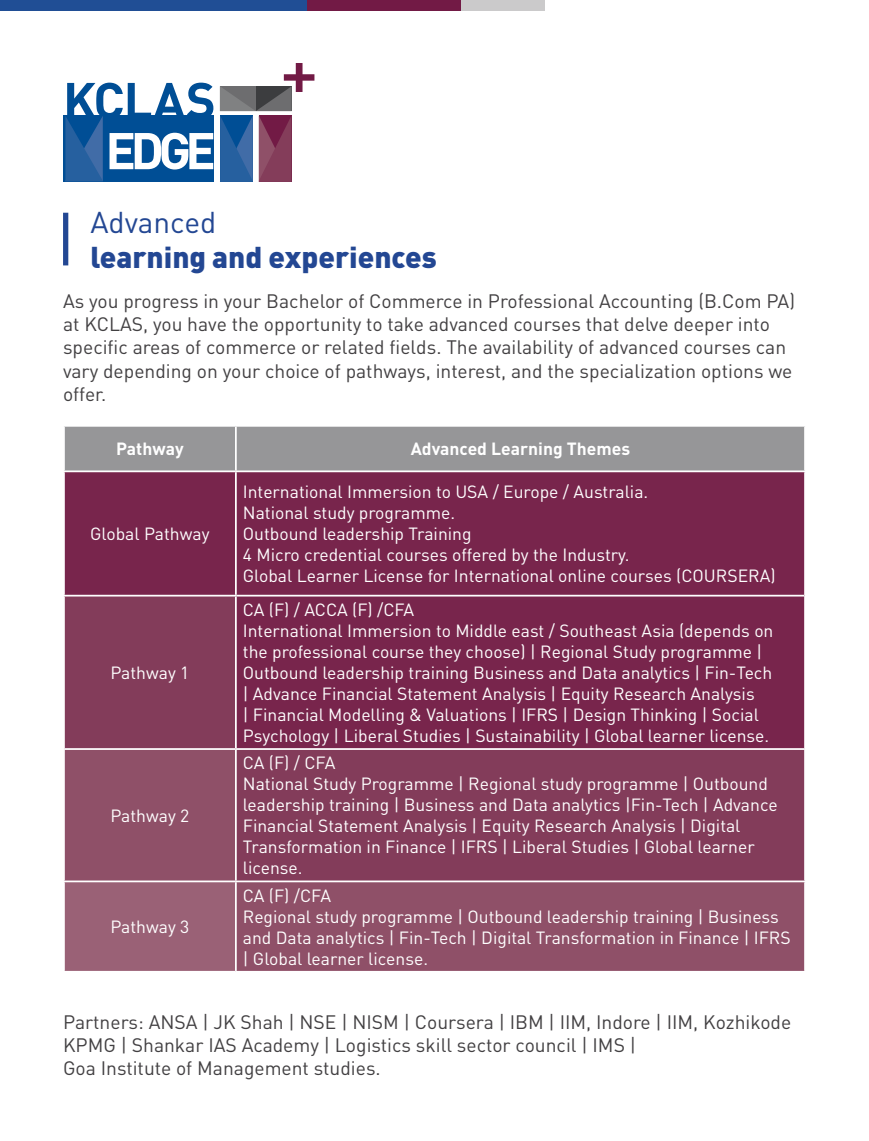
<style>
.page{position:relative;width:869px;height:1141px;background:#fff}
.page>*{position:absolute;margin:0;border:0;box-sizing:border-box;transform-origin:0 0}
.t1{font:900 29.75px "DIN Pro";color:#234793}
.t2{font:29.75px "DIN Pro";color:#234793}
.t3{font:19.25px/23.1px "DIN Pro";color:#424042}
.t4{font:17.5px/21px "DIN Pro";color:#fff}
.t5{font:700 17.5px "DIN Pro";color:#fff}
</style>
<div class="page">
<div style="left:63px;top:213px;width:5px;height:52px;background:#234793"></div>
<div style="left:63px;top:115px;width:150px;height:67px;background:#004e95"></div>
<svg style="left:65px;top:83px;width:148px;height:98px"></svg>
<svg style="left:220px;top:63px;width:94px;height:119px"></svg>
<div style="left:65px;top:427px;width:738px;height:43px;background:#969698"></div>
<div style="left:65px;top:472px;width:738px;height:123px;background:#78254c"></div>
<div style="left:65px;top:597px;width:170px;height:151px;background:#833c5a"></div>
<div style="left:236px;top:596px;width:568px;height:153px;background:#78254c"></div>
<svg style="left:65px;top:750px;width:738px;height:221px;background:#894661"></svg>
<div style="left:64px;top:881px;width:172px;height:91px;background:#9a6176"></div>
<hr style="left:235px;top:427px;width:2px;height:43px;background:#fff">
<hr style="left:63px;top:882px;width:2px;height:89px;background:#fff">
<hr style="left:63px;top:971px;width:173px;height:2px;background:#fff">
<hr style="left:235px;top:882px;width:2px;height:89px;background:#fff">
<hr style="left:63px;top:880px;width:173px;height:2px;background:#fff">
<hr style="left:235px;top:750px;width:2px;height:130px;background:#fff">
<hr style="left:236px;top:880px;width:569px;height:2px;background:#fff">
<hr style="left:237px;top:595px;width:566px;height:2px;background:#fff">
<hr style="left:235px;top:472px;width:2px;height:123px;background:#fff">
<hr style="left:235px;top:597px;width:2px;height:151px;background:#fff">
<hr style="left:803px;top:596px;width:2px;height:152px;background:#fff">
<hr style="left:63px;top:595px;width:174px;height:2px;background:#fff">
<hr style="left:236px;top:748px;width:569px;height:2px;background:#fff">
<div style="left:0;top:0;width:307px;height:10px;background:#204e95"></div>
<div style="left:307px;top:0;width:154px;height:10px;background:#721a45"></div>
<div style="left:461px;top:0;width:84px;height:10px;background:#cbcacb"></div>
<h1 class="t2" style="left:90px;top:202px;width:127px">Advanced</h1>
<h1 class="t1" style="left:90px;top:237px;width:348px">learning and experiences</h1>
<p class="t3" style="left:63px;top:289px;width:733px">As you progress in your Bachelor of Commerce in Professional Accounting (B.Com PA) at KCLAS, you have the opportunity to take advanced courses that delve deeper into specific areas of commerce or related fields. The availability of advanced courses can vary depending on your choice of pathways, interest, and the specialization options we offer.</p>
<p class="t5" style="left:116px;top:437px;width:69px">Pathway</p>
<p class="t5" style="left:410px;top:437px;width:221px">Advanced Learning Themes</p>
<p class="t4" style="left:90px;top:523px;width:121px">Global Pathway</p>
<p class="t4" style="left:110px;top:661px;width:80px">Pathway 1</p>
<p class="t4" style="left:110px;top:804px;width:80px">Pathway 2</p>
<p class="t4" style="left:110px;top:916px;width:80px">Pathway 3</p>
<p class="t4" style="left:243px;top:481px;width:534px">International Immersion to USA / Europe / Australia.<br>National study programme.<br>Outbound leadership Training<br>4 Micro credential courses offered by the Industry.<br>Global Learner License for International online courses (COURSERA)</p>
<p class="t4" style="left:243px;top:598px;width:532px">CA (F) / ACCA (F) /CFA<br>International Immersion to Middle east / Southeast Asia (depends on the professional course they choose) | Regional Study programme | Outbound leadership training Business and Data analytics | Fin-Tech | Advance Financial Statement Analysis | Equity Research Analysis<br>| Financial Modelling &amp; Valuations | IFRS | Design Thinking | Social Psychology | Liberal Studies | Sustainability | Global learner license.</p>
<p class="t4" style="left:243px;top:752px;width:536px">CA (F) / CFA<br>National Study Programme | Regional study programme | Outbound leadership training | Business and Data analytics |Fin-Tech | Advance Financial Statement Analysis | Equity Research Analysis | Digital Transformation in Finance | IFRS | Liberal Studies | Global learner license.</p>
<p class="t4" style="left:243px;top:884px;width:549px">CA (F) /CFA<br>Regional study programme | Outbound leadership training | Business and Data analytics | Fin-Tech | Digital Transformation in Finance | IFRS | Global learner license.</p>
<p class="t3" style="left:63px;top:1010px;width:729px">Partners: ANSA | JK Shah | NSE | NISM | Coursera | IBM | IIM, Indore | IIM, Kozhikode<br>KPMG | Shankar IAS Academy | Logistics skill sector council | IMS |<br>Goa Institute of Management studies.</p>
</div>
